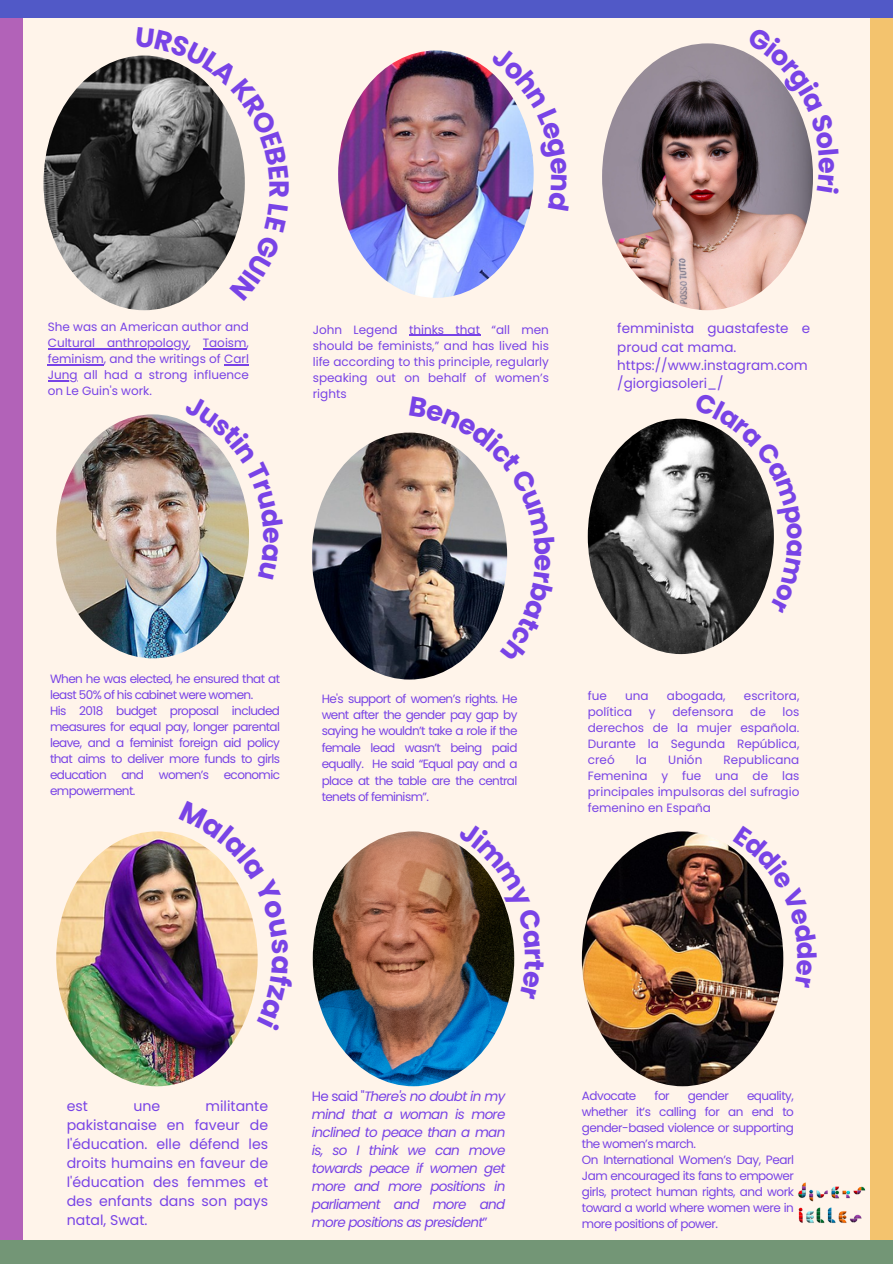
<style>
.page{position:relative;width:893px;height:1264px;background:#fff}
.page>*{position:absolute;margin:0;border:0;box-sizing:border-box;transform-origin:0 0}
.t1{font:700 27.6px "Poppins";color:#7843e6}
.t2{font:700 27.15px "Poppins";color:#7843e6}
.t3{font:14.1px/19px "Poppins";color:#7843e6;text-align:justify}
.t4{font:italic 13.5px/18px "Poppins";letter-spacing:-.05em;color:#7843e6;text-align:justify}
.t5{font:13.5px/18.3px "Poppins";color:#7843e6}
.t6{font:12px/16px "Poppins";letter-spacing:-.04em;color:#7843e6;text-align:justify}
.t7{font:12px "Poppins";color:#7843e6}
.s1{font-style:normal}
</style>
<div class="page">
<div style="left:0;top:0;width:892px;height:1263px;background:#fff4ea"></div>
<div style="left:0;top:0;width:23px;height:1263px;background:#b262b8"></div>
<div style="left:870px;top:11px;width:22px;height:1252px;background:#f3c36e"></div>
<div style="left:0;top:0;width:892px;height:18px;background:#5159c7"></div>
<div style="left:0;top:1240px;width:892px;height:23px;background:#739676"></div>
<img style="left:798px;top:1182px;width:68px;height:41px">
<img style="left:43px;top:56px;width:202px;height:254px;border-radius:50%">
<img style="left:312px;top:432px;width:195px;height:247px;border-radius:50%">
<img style="left:56px;top:414px;width:193px;height:244px;border-radius:50%">
<img style="left:338px;top:50px;width:195px;height:248px;border-radius:50%">
<img style="left:587px;top:418px;width:186px;height:236px;border-radius:50%">
<img style="left:582px;top:831px;width:201px;height:255px;border-radius:50%">
<img style="left:313px;top:831px;width:201px;height:255px;border-radius:50%">
<img style="left:56px;top:831px;width:201px;height:255px;border-radius:50%">
<img style="left:602px;top:43px;width:210px;height:267px;border-radius:50%">
<hr style="left:48px;top:348px;width:140px;height:1px;background:#7843e6">
<hr style="left:203px;top:348px;width:43px;height:1px;background:#7843e6">
<hr style="left:48px;top:364px;width:56px;height:1px;background:#7843e6">
<svg style="left:224px;top:364px;width:25px;height:1px"></svg>
<hr style="left:48px;top:380px;width:30px;height:1px;background:#7843e6">
<hr style="left:409px;top:334px;width:71px;height:1px;background:#7843e6">
<img style="left:490px;top:71px;width:44px;height:140px">
<svg style="left:136px;top:55px;width:109px;height:124px"></svg>
<svg style="left:229px;top:204px;width:15px;height:47px"></svg>
<img style="left:409px;top:432px;width:99px;height:232px">
<img style="left:184px;top:421px;width:65px;height:159px">
<svg style="left:694px;top:419px;width:80px;height:194px"></svg>
<svg style="left:733px;top:848px;width:51px;height:139px"></svg>
<svg style="left:458px;top:844px;width:57px;height:155px"></svg>
<img style="left:179px;top:834px;width:79px;height:197px">
<svg style="left:746px;top:52px;width:66px;height:104px"></svg>
<h1 class="t1" style="left:298px;top:180px;width:20px;rotate:90deg">R</h1>
<p class="t6" style="left:48px;top:319px;width:203px">She was an American author and Cultural anthropology, Taoism, feminism, and the writings of Carl Jung all had a strong influence on Le Guin's work.</p>
<p class="t6" style="left:313px;top:321px;width:238px">John Legend thinks that “all men should be feminists,” and has lived his life according to this principle, regularly speaking out on behalf of women’s rights</p>
<h2 class="t2" style="left:847px;top:157px;width:18px;rotate:90deg">e</h2>
<p class="t5" style="left:617px;top:319px;width:194px">femminista guastafeste e proud cat mama. https://www.instagram.com /giorgiasoleri_/</p>
<p class="t6" style="left:50px;top:670px;width:231px;text-align:left">When he was elected, he ensured that at least 50% of his cabinet were women.<br>His 2018 budget proposal included measures for equal pay, longer parental leave, and a feminist foreign aid policy that aims to deliver more funds to girls education and women’s economic empowerment.</p>
<p class="t6" style="left:321px;top:690px;width:197px">He's support of women’s rights. He went after the gender pay gap by saying he wouldn’t take a role if the female lead wasn’t being paid equally. He said “Equal pay and a place at the table are the central tenets of feminism”.</p>
<p class="t6" style="left:587px;top:687px;width:21px">fue</p>
<p class="t6" style="left:625px;top:687px;width:25px">una</p>
<p class="t7" style="left:666px;top:687px;width:60px">abogada,</p>
<p class="t7" style="left:743px;top:687px;width:57px">escritora,</p>
<p class="t7" style="left:587px;top:703px;width:46px">política</p>
<p class="t6" style="left:649px;top:703px;width:8px">y</p>
<p class="t7" style="left:672px;top:703px;width:63px">defensora</p>
<p class="t6" style="left:750px;top:703px;width:17px">de</p>
<p class="t6" style="left:587px;top:703px;width:213px;text-indent:195px">los derechos de la mujer española.<br>Durante la Segunda República, creó</p>
<p class="t6" style="left:636px;top:751px;width:13px">la</p>
<p class="t6" style="left:668px;top:751px;width:36px">Unión</p>
<p class="t6" style="left:587px;top:751px;width:213px;text-indent:136px">Republicana Femenina y fue una de las principales impulsoras del sufragio femenino en España</p>
<p class="t3" style="left:67px;top:1096px;width:203px;text-indent:139px">militante pakistanaise en faveur de l'éducation. elle défend les droits humains en faveur de l'éducation des femmes et des enfants dans son pays natal, Swat.</p>
<p class="t3" style="left:67px;top:1096px;width:23px">est</p>
<p class="t3" style="left:133px;top:1096px;width:28px">une</p>
<p class="t4" style="left:312px;top:1087px;width:195px"><span class="s1">He said "</span>There's no doubt in my mind that a woman is more inclined to peace than a man is, so I think we can move towards peace if women get more and more positions in parliament and more and more positions as president<span class="s1">”</span></p>
<p class="t6" style="left:582px;top:1087px;width:56px">Advocate</p>
<p class="t6" style="left:654px;top:1087px;width:17px">for</p>
<p class="t6" style="left:688px;top:1087px;width:42px">gender</p>
<p class="t6" style="left:582px;top:1087px;width:213px;text-align:left;text-indent:165px">equality, whether it’s calling for an end to gender-based violence or supporting the women’s march.<br>On International Women’s Day, Pearl<br>Jam encouraged its fans to empower girls, protect human rights, and work toward a world where women were in more positions of power.</p>
</div>
